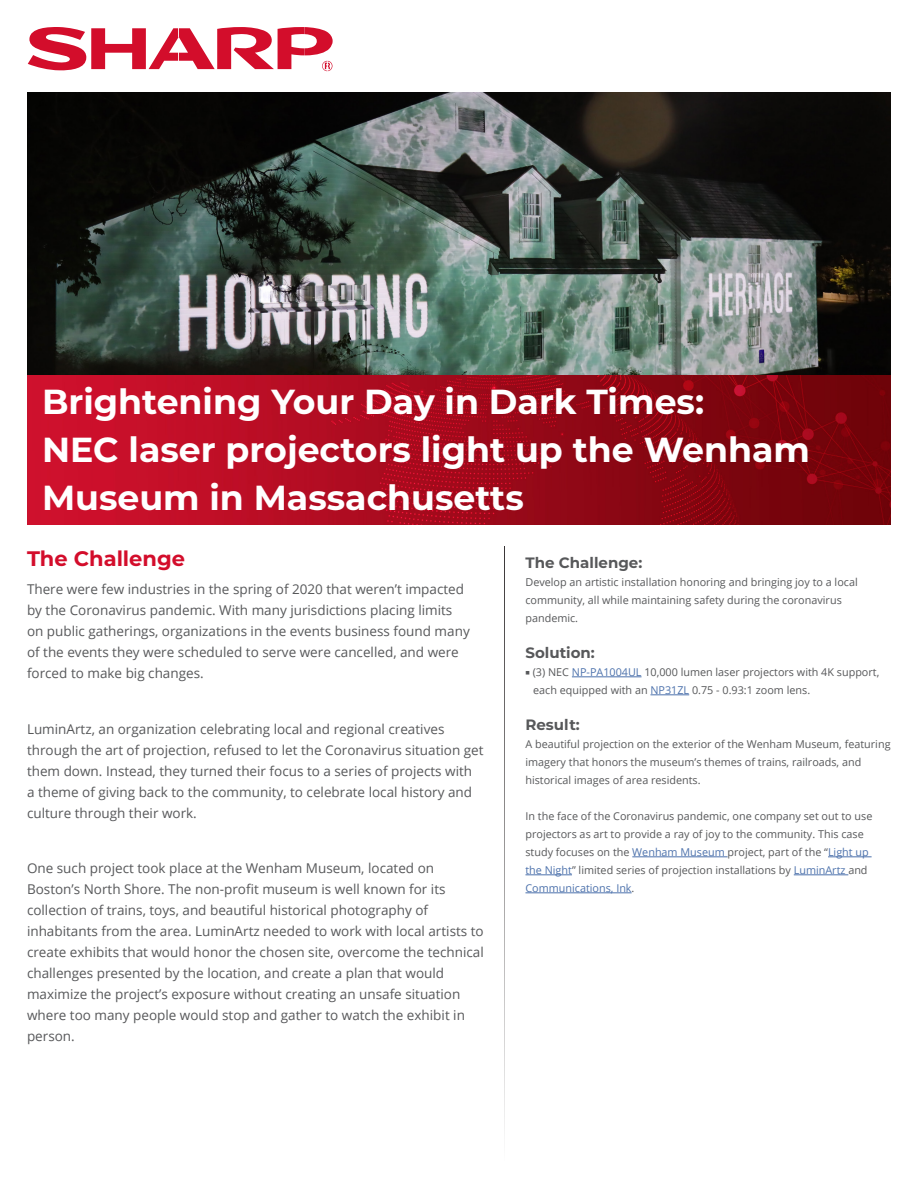
<style>
.page{position:relative;width:918px;height:1188px;background:#fff}
.page>*{position:absolute;margin:0;border:0;box-sizing:border-box;transform-origin:0 0}
.t1{font:700 34.8px/48px "Montserrat";color:#fff}
.t2{font:700 21px "Montserrat";color:#d30d2b}
.Sidebar_Header{font:700 15px "Montserrat";color:#57585a}
.Body_copy{font:13.5px/21px "Open Sans";color:#57585a}
.Sidebar_copy{font:10.8px/18px "Open Sans";color:#57585a}
.Sidebar_Header-2{font:10.8px "Open Sans";color:#57585a}
.s1{color:#4d72ac}
</style>
<div class="page">
<svg style="left:28px;top:27px;width:305px;height:44px"></svg>
<img style="left:27px;top:93px;width:864px;height:431px">
<hr style="left:572px;top:677px;width:70px;height:1px;background:#4d72ac">
<hr style="left:650px;top:695px;width:39px;height:1px;background:#4d72ac">
<hr style="left:632px;top:857px;width:96px;height:1px;background:#4d72ac">
<hr style="left:828px;top:857px;width:44px;height:1px;background:#4d72ac">
<hr style="left:525px;top:875px;width:47px;height:1px;background:#4d72ac">
<hr style="left:794px;top:875px;width:54px;height:1px;background:#4d72ac">
<hr style="left:525px;top:893px;width:107px;height:1px;background:#4d72ac">
<hr style="left:504px;top:546px;width:1px;height:615px;background:#231f20">
<h1 class="t1" style="left:42px;top:376px;width:770px">Brightening Your Day in Dark Times:<br>NEC laser projectors light up the Wenham<br>Museum in Massachusetts</h1>
<h2 class="t2" style="left:27px;top:544px;width:160px">The Challenge</h2>
<p class="Body_copy" style="left:27px;top:578px;width:444px">There were few industries in the spring of 2020 that weren’t impacted by the Coronavirus pandemic. With many jurisdictions placing limits on public gatherings, organizations in the events business found many of the events they were scheduled to serve were cancelled, and were forced to make big changes.</p>
<p class="Body_copy" style="left:27px;top:718px;width:458px">LuminArtz, an organization celebrating local and regional creatives through the art of projection, refused to let the Coronavirus situation get them down. Instead, they turned their focus to a series of projects with<br>a theme of giving back to the community, to celebrate local history and culture through their work.</p>
<p class="Body_copy" style="left:27px;top:857px;width:458px">One such project took place at the Wenham Museum, located on Boston’s North Shore. The non-profit museum is well known for its collection of trains, toys, and beautiful historical photography of inhabitants from the area. LuminArtz needed to work with local artists to create exhibits that would honor the chosen site, overcome the technical challenges presented by the location, and create a plan that would maximize the project’s exposure without creating an unsafe situation where too many people would stop and gather to watch the exhibit in person.</p>
<p class="Sidebar_Header" style="left:525px;top:552px;width:118px">The Challenge:</p>
<p class="Sidebar_copy" style="left:525px;top:573px;width:334px">Develop an artistic installation honoring and bringing joy to a local community, all while maintaining safety during the coronavirus pandemic.</p>
<p class="Sidebar_Header" style="left:525px;top:642px;width:71px">Solution:</p>
<p class="Sidebar_Header-2" style="left:525px;top:665px;width:355px">■ (3) NEC <span class="s1">NP-PA1004UL</span> 10,000 lumen laser projectors with 4K support,</p>
<p class="Sidebar_Header-2" style="left:533px;top:683px;width:278px">each equipped with an <span class="s1">NP31ZL</span> 0.75 - 0.93:1 zoom lens.</p>
<p class="Sidebar_Header" style="left:525px;top:714px;width:56px">Result:</p>
<p class="Sidebar_copy" style="left:525px;top:735px;width:367px">A beautiful projection on the exterior of the Wenham Museum, featuring imagery that honors the museum’s themes of trains, railroads, and historical images of area residents.</p>
<p class="Sidebar_copy" style="left:525px;top:807px;width:348px">In the face of the Coronavirus pandemic, one company set out to use projectors as art to provide a ray of joy to the community. This case study focuses on the <span class="s1">Wenham Museum</span> project, part of the “<span class="s1">Light up the Night</span>” limited series of projection installations by <span class="s1">LuminArtz</span> and <span class="s1">Communications, Ink</span>.</p>
</div>
